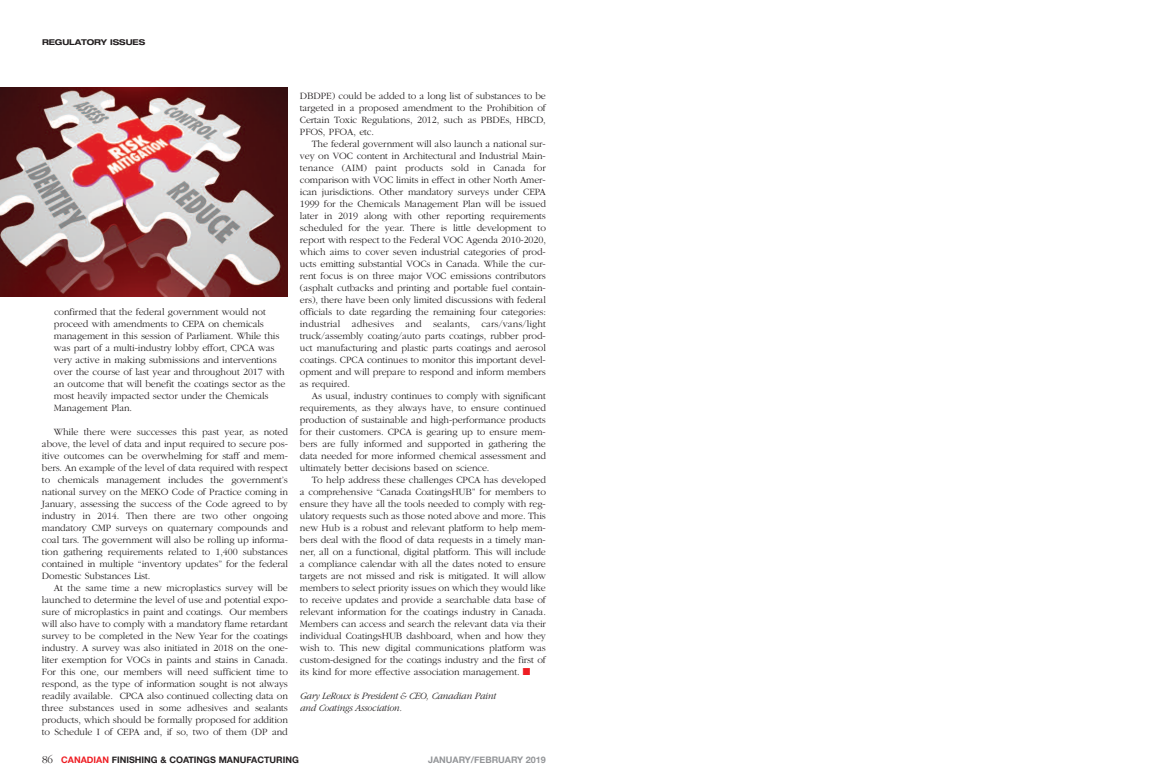
<style>
.page{position:relative;width:1170px;height:783px;background:#fff}
.page>*{position:absolute;margin:0;border:0;box-sizing:border-box;transform-origin:0 0}
.t1{font:300 10px/12px "Garamond";letter-spacing:-.01em;color:#231f20;text-align:justify}
.t2{font:italic 300 10px/12px "Garamond";letter-spacing:-.02em;color:#231f20;scale:.95 1}
.t3{font:700 9px "Helvetica Neue";color:#231f20}
.t4{font:700 9px "Helvetica Neue";color:#939598}
.t5{font:700 expanded 8px "Helvetica Neue";letter-spacing:-.01em;color:#231f20}
.s1{color:#ee1d23}
.s2{font-family:"Garamond";font-weight:300;font-size:11px}
</style>
<div class="page">
<img style="left:0;top:87px;width:288px;height:209px">
<p class="t5" style="left:42px;top:39px;width:105px">REGULATORY ISSUES</p>
<p class="t1" style="left:54px;top:306px;width:233px;text-align:left">confirmed that the federal government would not proceed with amendments to CEPA on chemicals management in this session of Parliament. While this was part of a multi-industry lobby effort, CPCA was very active in making submissions and interventions over the course of last year and throughout 2017 with an outcome that will benefit the coatings sector as the most heavily impacted sector under the Chemicals Management Plan.</p>
<p class="t1" style="left:42px;top:426px;width:248px;text-indent:12px">While there were successes this past year, as noted above, the level of data and input required to secure pos&shy;itive outcomes can be overwhelming for staff and mem&shy;bers. An example of the level of data required with respect to chemicals management includes the government’s national survey on the MEKO Code of Practice coming in January, assessing the success of the Code agreed to by industry in 2014. Then there are two other ongoing mandatory CMP surveys on quaternary compounds and coal tars. The government will also be rolling up informa&shy;tion gathering requirements related to 1,400 substances contained in multiple “inventory updates” for the federal Domestic Substances List.</p>
<p class="t1" style="left:42px;top:582px;width:248px;text-indent:12px">At the same time a new microplastics survey will be launched to determine the level of use and potential expo&shy;sure of microplastics in paint and coatings. Our members will also have to comply with a mandatory flame retardant survey to be completed in the New Year for the coatings industry. A survey was also initiated in 2018 on the one&shy;liter exemption for VOCs in paints and stains in Canada.<br>For this one, our members will need sufficient time to respond, as the type of information sought is not always readily available. CPCA also continued collecting data on three substances used in some adhesives and sealants products, which should be formally proposed for addition to Schedule I of CEPA and, if so, two of them (DP and</p>
<p class="t1" style="left:300px;top:90px;width:248px">DBDPE) could be added to a long list of substances to be targeted in a proposed amendment to the Prohibition of Certain Toxic Regulations, 2012, such as PBDEs, HBCD, PFOS, PFOA, etc.</p>
<p class="t1" style="left:300px;top:138px;width:248px;text-indent:12px">The federal government will also launch a national sur&shy;vey on VOC content in Architectural and Industrial Main&shy;tenance (AIM) paint products sold in Canada for comparison with VOC limits in effect in other North Amer&shy;ican jurisdictions. Other mandatory surveys under CEPA 1999 for the Chemicals Management Plan will be issued later in 2019 along with other reporting requirements scheduled for the year. There is little development to report with respect to the Federal VOC Agenda 2010-2020, which aims to cover seven industrial categories of prod&shy;ucts emitting substantial VOCs in Canada. While the cur&shy;rent focus is on three major VOC emissions contributors (asphalt cutbacks and printing and portable fuel contain&shy;ers), there have been only limited discussions with federal officials to date regarding the remaining four categories: industrial adhesives and sealants, cars/vans/light truck/assembly coating/auto parts coatings, rubber prod&shy;uct manufacturing and plastic parts coatings and aerosol coatings. CPCA continues to monitor this important devel&shy;opment and will prepare to respond and inform members as required.</p>
<p class="t1" style="left:300px;top:390px;width:248px;text-indent:12px">As usual, industry continues to comply with significant requirements, as they always have, to ensure continued production of sustainable and high-performance products for their customers. CPCA is gearing up to ensure mem&shy;bers are fully informed and supported in gathering the data needed for more informed chemical assessment and ultimately better decisions based on science.</p>
<p class="t1" style="left:300px;top:474px;width:248px;text-indent:12px">To help address these challenges CPCA has developed a comprehensive “Canada CoatingsHUB” for members to ensure they have all the tools needed to comply with reg&shy;ulatory requests such as those noted above and more. This new Hub is a robust and relevant platform to help mem&shy;bers deal with the flood of data requests in a timely man&shy;ner, all on a functional, digital platform. This will include a compliance calendar with all the dates noted to ensure targets are not missed and risk is mitigated. It will allow members to select priority issues on which they would like to receive updates and provide a searchable data base of relevant information for the coatings industry in Canada.<br>Members can access and search the relevant data via their individual CoatingsHUB dashboard, when and how they wish to. This new digital communications platform was custom-designed for the coatings industry and the first of its kind for more effective association management. <span class="s1">■</span></p>
<p class="t2" style="left:300px;top:690px;width:208px">Gary LeRoux is President &amp; CEO, Canadian Paint and Coatings Association.</p>
<p class="t3" style="left:42px;top:754px;width:258px"><span class="s2">86</span> <span class="s1">CANADIAN</span> FINISHING &amp; COATINGS MANUFACTURING</p>
<p class="t4" style="left:428px;top:754px;width:119px">JANUARY/FEBRUARY 2019</p>
</div>
